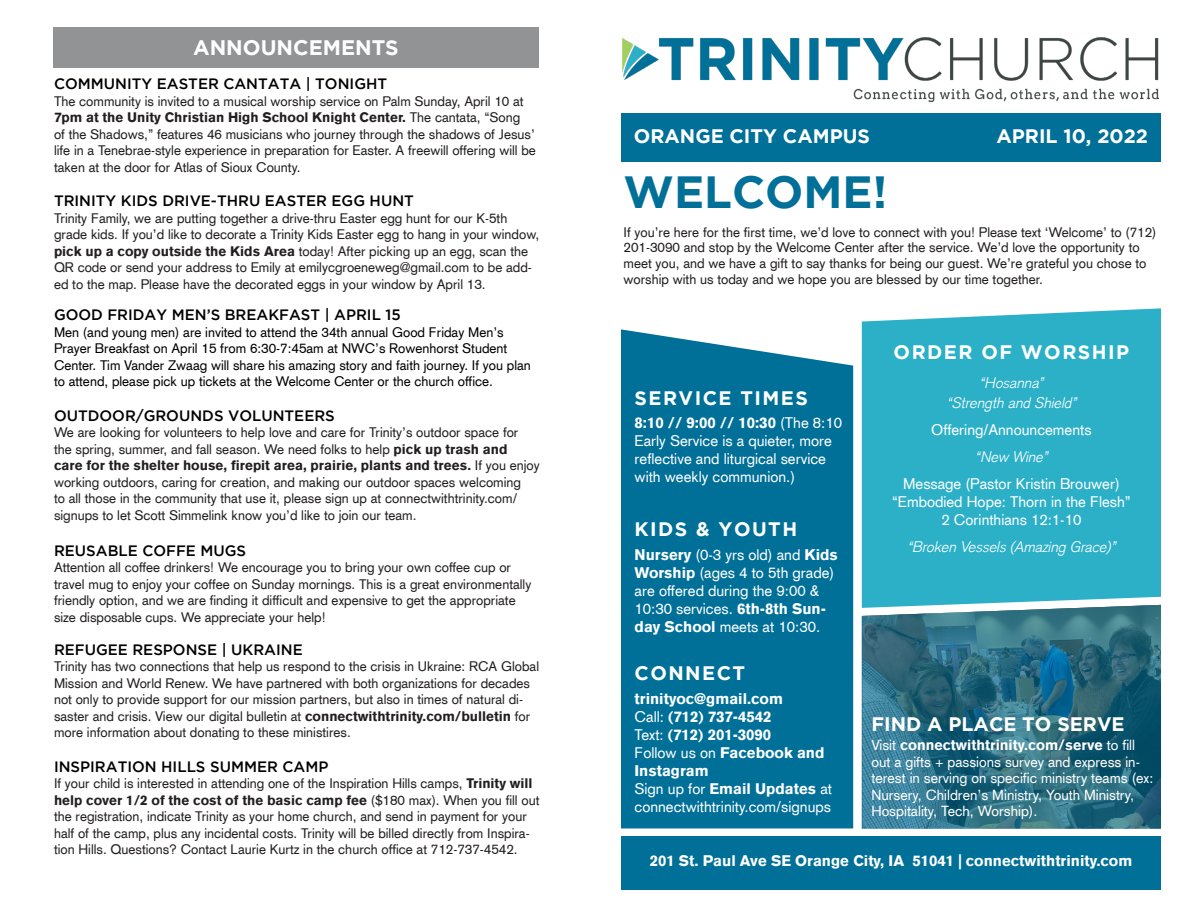
<style>
.page{position:relative;width:1188px;height:918px;background:#fff}
.page>*{position:absolute;margin:0;border:0;box-sizing:border-box;transform-origin:0 0}
.t1{font:700 45px "Gotham";color:#007098}
.t2{font:700 21px "Gotham";color:#fff}
.t3{font:700 19.5px "Gotham";color:#fff}
.t4{font:700 19.5px "Gotham";letter-spacing:.075em;color:#fff}
.t5{font:15px/18px "Akzidenz Grotesk CE";color:#fff}
.t6{font:500 15px "Gotham";color:#000}
.t7{font:900 15px "Akzidenz Grotesk CE";color:#fff}
.t8{font:italic 300 15px "Akzidenz Grotesk";color:#fff}
.t9{font:14.25px/16.5px "Akzidenz Grotesk CE";color:#fff}
.t10{font:13.5px/16.5px "Akzidenz Grotesk CE";color:#231f20}
.t11{font:13.5px/16.5px "Akzidenz Grotesk CE";color:#000}
.s1{font-weight:900}
.s2{font-weight:400}
</style>
<div class="page">
<div style="left:621px;top:329px;width:232px;height:499px;background:#007098"></div>
<svg style="left:862px;top:608px;width:299px;height:221px;background:#2d6e82"></svg>
<div style="left:862px;top:308px;width:299px;height:300px;background:#2cb0c8"></div>
<div style="left:53px;top:27px;width:486px;height:41px;background:#919394"></div>
<img style="left:622px;top:38px;width:536px;height:63px">
<div style="left:621px;top:113px;width:540px;height:49px;background:#007098"></div>
<div style="left:621px;top:836px;width:540px;height:54px;background:#007098"></div>
<p class="t2" style="left:193px;top:36px;width:207px">ANNOUNCEMENTS</p>
<p class="t6" style="left:54px;top:75px;width:335px">COMMUNITY EASTER CANTATA | TONIGHT</p>
<p class="t10" style="left:54px;top:93px;width:483px">The community is invited to a musical worship service on Palm Sunday, April 10 at <span class="s1">7pm at the Unity Christian High School Knight Center.</span> The cantata, “Song<br>of the Shadows,” features 46 musicians who journey through the shadows of Jesus’ life in a Tenebrae-style experience in preparation for Easter. A freewill offering will be taken at the door for Atlas of Sioux County.</p>
<p class="t6" style="left:54px;top:192px;width:361px">TRINITY KIDS DRIVE-THRU EASTER EGG HUNT</p>
<p class="t10" style="left:54px;top:210px;width:487px">Trinity Family, we are putting together a drive-thru Easter egg hunt for our K-5th grade kids. If you’d like to decorate a Trinity Kids Easter egg to hang in your window, <span class="s1">pick up a copy outside the Kids Area</span> today! After picking up an egg, scan the QR code or send your address to Emily at emilycgroeneweg@gmail.com to be add&shy;ed to the map. Please have the decorated eggs in your window by April 13.</p>
<p class="t6" style="left:54px;top:306px;width:348px">GOOD FRIDAY MEN’S BREAKFAST | APRIL 15</p>
<p class="t11" style="left:54px;top:324px;width:478px">Men (and young men) are invited to attend the 34th annual Good Friday Men’s Prayer Breakfast on April 15 from 6:30-7:45am at NWC’s Rowenhorst Student Center. Tim Vander Zwaag will share his amazing story and faith journey. If you plan to attend, please pick up tickets at the Welcome Center or the church office.</p>
<p class="t6" style="left:54px;top:407px;width:282px">OUTDOOR/GROUNDS VOLUNTEERS</p>
<p class="t10" style="left:54px;top:424px;width:487px">We are looking for volunteers to help love and care for Trinity’s outdoor space for<br>the spring, summer, and fall season. We need folks to help <span class="s1">pick up trash and<br>care for the shelter house, firepit area, prairie, plants and trees.</span> If you enjoy working outdoors, caring for creation, and making our outdoor spaces welcoming<br>to all those in the community that use it, please sign up at connectwithtrinity.com/ signups to let Scott Simmelink know you’d like to join our team.</p>
<p class="t6" style="left:54px;top:542px;width:194px">REUSABLE COFFE MUGS</p>
<p class="t10" style="left:54px;top:559px;width:479px">Attention all coffee drinkers! We encourage you to bring your own coffee cup or travel mug to enjoy your coffee on Sunday mornings. This is a great environmentally friendly option, and we are finding it difficult and expensive to get the appropriate size disposable cups. We appreciate your help!</p>
<p class="t6" style="left:54px;top:641px;width:250px">REFUGEE RESPONSE | UKRAINE</p>
<p class="t10" style="left:54px;top:658px;width:487px">Trinity has two connections that help us respond to the crisis in Ukraine: RCA Global Mission and World Renew. We have partnered with both organizations for decades not only to provide support for our mission partners, but also in times of natural di&shy;saster and crisis. View our digital bulletin at <span class="s1">connectwithtrinity.com/bulletin</span> for more information about donating to these ministires.</p>
<p class="t6" style="left:54px;top:758px;width:276px">INSPIRATION HILLS SUMMER CAMP</p>
<p class="t10" style="left:54px;top:775px;width:487px">If your child is interested in attending one of the Inspiration Hills camps, <span class="s1">Trinity will help cover 1/2 of the cost of the basic camp fee</span> ($180 max). When you fill out the registration, indicate Trinity as your home church, and send in payment for your half of the camp, plus any incidental costs. Trinity will be billed directly from Inspira&shy;tion Hills. Questions? Contact Laurie Kurtz in the church office at 712-737-4542.</p>
<p class="t3" style="left:634px;top:125px;width:238px">ORANGE CITY CAMPUS</p>
<p class="t3" style="left:997px;top:125px;width:153px">APRIL 10, 2022</p>
<p class="t1" style="left:624px;top:166px;width:265px">WELCOME!</p>
<p class="t10" style="left:624px;top:224px;width:534px;line-height:15.8px">If you’re here for the first time, we’d love to connect with you! Please text ‘Welcome’ to (712)<br>201-3090 and stop by the Welcome Center after the service. We’d love the opportunity to meet you, and we have a gift to say thanks for being our guest. We’re grateful you chose to worship with us today and we hope you are blessed by our time together.</p>
<p class="t4" style="left:635px;top:386px;width:175px">SERVICE TIMES</p>
<p class="t5" style="left:635px;top:414px;width:209px"><span class="s1">8:10 // 9:00 // 10:30</span> (The 8:10<br>Early Service is a quieter, more reflective and liturgical service with weekly communion.)</p>
<p class="t4" style="left:635px;top:518px;width:164px">KIDS &amp; YOUTH</p>
<p class="t5" style="left:635px;top:545px;width:205px"><span class="s1">Nursery</span> (0-3 yrs old) and <span class="s1">Kids<br>Worship</span> (ages 4 to 5th grade) are offered during the 9:00 &amp;<br>10:30 services. <span class="s1">6th-8th Sun&shy;day School</span> meets at 10:30.</p>
<p class="t4" style="left:635px;top:662px;width:112px">CONNECT</p>
<p class="t7" style="left:635px;top:689px;width:150px">trinityoc@gmail.com</p>
<p class="t7" style="left:635px;top:707px;width:139px"><span class="s2">Call:</span> (712) 737-4542</p>
<p class="t7" style="left:635px;top:725px;width:138px"><span class="s2">Text:</span> (712) 201-3090</p>
<p class="t7" style="left:635px;top:743px;width:192px"><span class="s2">Follow us on</span> Facebook and</p>
<p class="t7" style="left:635px;top:761px;width:76px">Instagram</p>
<p class="t7" style="left:635px;top:779px;width:199px"><span class="s2">Sign up for</span> Email Updates <span class="s2">at</span></p>
<p class="t5" style="left:635px;top:798px;width:198px">connectwithtrinity.com/signups</p>
<p class="t4" style="left:894px;top:341px;width:237px">ORDER OF WORSHIP</p>
<p class="t8" style="left:979px;top:374px;width:65px">“Hosanna”</p>
<p class="t8" style="left:947px;top:394px;width:131px">“Strength and Shield”</p>
<p class="t5" style="left:931px;top:420px;width:162px">Offering/Announcements</p>
<p class="t8" style="left:975px;top:448px;width:74px">“New Wine”</p>
<p class="t5" style="left:903px;top:474px;width:218px">Message (Pastor Kristin Brouwer)</p>
<p class="t5" style="left:892px;top:492px;width:240px">“Embodied Hope: Thorn in the Flesh”</p>
<p class="t5" style="left:941px;top:510px;width:142px">2 Corinthians 12:1-10</p>
<p class="t8" style="left:907px;top:538px;width:210px">“Broken Vessels (Amazing Grace)”</p>
<p class="t3" style="left:871px;top:713px;width:255px">FIND A PLACE TO SERVE</p>
<p class="t9" style="left:871px;top:737px;width:283px">Visit <span class="s1">connectwithtrinity.com/serve</span> to fill out a gifts + passions survey and express in&shy;terest in serving on specific ministry teams (ex:<br>Nursery, Children’s Ministry, Youth Ministry, Hospitality, Tech, Worship).</p>
<p class="t7" style="left:650px;top:851px;width:484px">201 St. Paul Ave SE Orange City, IA 51041 | connectwithtrinity.com</p>
</div>
